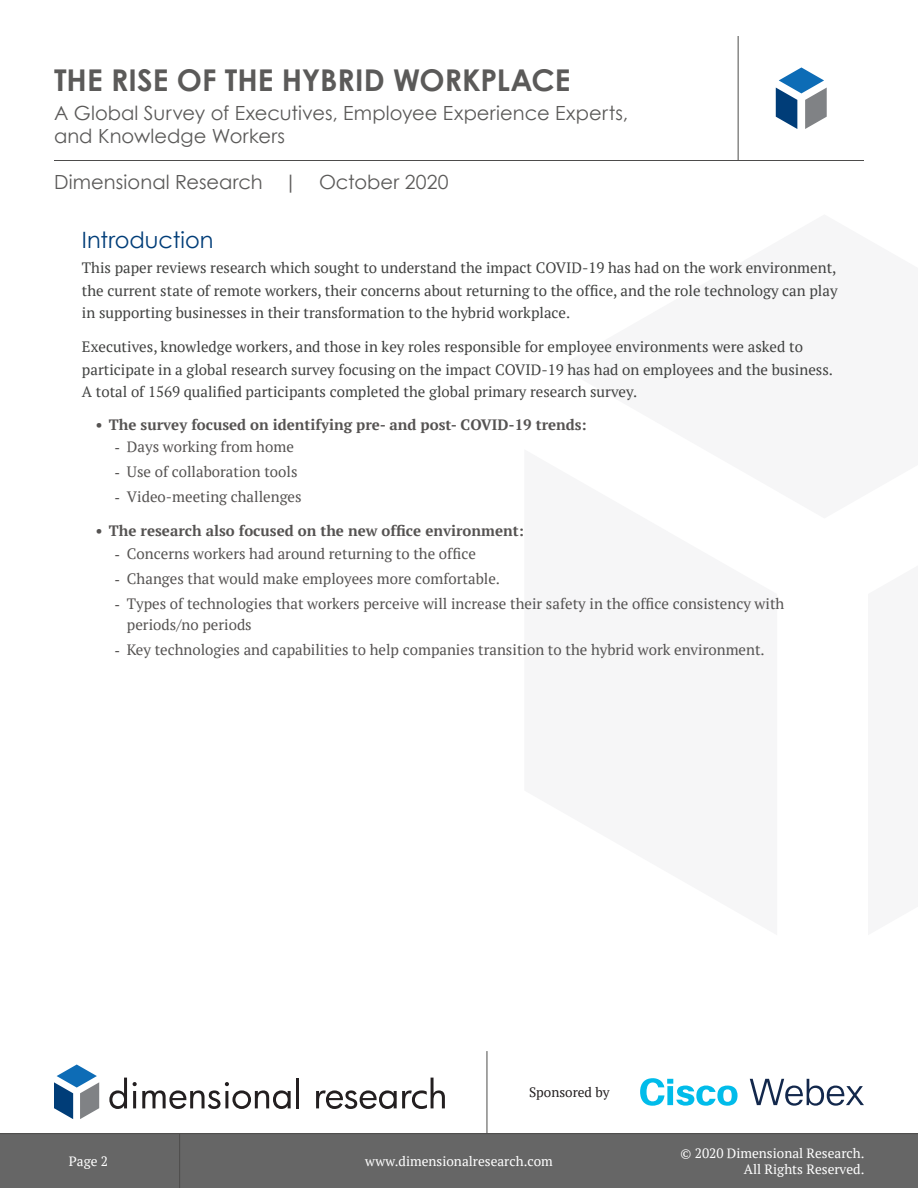
<style>
.page{position:relative;width:918px;height:1188px;background:#fff}
.page>*{position:absolute;margin:0;border:0;box-sizing:border-box;transform-origin:0 0}
.t1{font:700 30px "Century Gothic";color:#5b5a59}
.Subheader{font:22.5px "Century Gothic";color:#003d78}
.t2{font:19.5px/23.4px "Century Gothic";letter-spacing:.005em;color:#5b5a59}
.Content{font:15px/22.5px "PT Serif";color:#404140;text-align:justify}
.t3{font:15px/21px "PT Serif";color:#555352}
.t4{font:700 15px "PT Serif";color:#555352}
.t5{font:13.5px/16.2px "PT Serif";color:#fff;text-align:right}
.t6{font:13.5px "PT Serif";color:#231f20}
.s1{font-family:"Times New Roman"}
</style>
<div class="page">
<div style="left:0;top:1134px;width:918px;height:54px;background:#666"></div>
<hr style="left:0;top:1133px;width:918px;height:1px;background:#4d4c4b">
<hr style="left:179px;top:1134px;width:1px;height:54px;background:#4d4c4b">
<hr style="left:54px;top:160px;width:810px;height:1px;background:#4d4c4b">
<hr style="left:738px;top:36px;width:1px;height:124px;background:#4d4c4b">
<svg style="left:776px;top:67px;width:51px;height:62px"></svg>
<svg style="left:54px;top:1065px;width:45px;height:54px"></svg>
<svg style="left:109px;top:1078px;width:18px;height:31px"></svg>
<svg style="left:133px;top:1082px;width:158px;height:27px"></svg>
<hr style="left:296px;top:1078px;width:3px;height:30px;background:#231f20">
<svg style="left:316px;top:1078px;width:129px;height:31px"></svg>
<hr style="left:487px;top:1051px;width:1px;height:83px;background:#4d4c4b">
<svg style="left:640px;top:1078px;width:98px;height:28px"></svg>
<svg style="left:750px;top:1079px;width:114px;height:27px"></svg>
<h1 class="t1" style="left:54px;top:61px;width:518px">THE RISE OF THE HYBRID WORKPLACE</h1>
<h3 class="t2" style="left:54px;top:101px;width:576px">A Global Survey of Executives, Employee Experience Experts, and Knowledge Workers</h3>
<h3 class="t2" style="left:54px;top:170px;width:396px">Dimensional Research | October 2020</h3>
<p class="Subheader" style="left:82px;top:226px;width:133px">Introduction</p>
<p class="Content" style="left:82px;top:257px;width:757px">This paper reviews research which sought to understand the impact COVID-19 has had on the work environment, the current state of remote workers, their concerns about returning to the office, and the role technology can play in supporting businesses in their transformation to the hybrid workplace.</p>
<p class="Content" style="left:82px;top:335px;width:753px;text-align:left">Executives, knowledge workers, and those in key roles responsible for employee environments were asked to participate in a global research survey focusing on the impact COVID-19 has had on employees and the business.<br>A total of 1569 qualified participants completed the global primary research survey.</p>
<p class="t4" style="left:95px;top:414px;width:493px">• The survey focused on identifying pre- and post- COVID-19 trends:</p>
<p class="t3" style="left:115px;top:436px;width:180px"><span class="s1">-</span> Days working from home</p>
<p class="t3" style="left:115px;top:461px;width:184px"><span class="s1">-</span> Use of collaboration tools</p>
<p class="t3" style="left:115px;top:486px;width:188px"><span class="s1">-</span> Video-meeting challenges</p>
<p class="t4" style="left:95px;top:521px;width:430px">• The research also focused on the new office environment:</p>
<p class="t3" style="left:115px;top:543px;width:362px"><span class="s1">-</span> Concerns workers had around returning to the office</p>
<p class="t3" style="left:115px;top:568px;width:387px"><span class="s1">-</span> Changes that would make employees more comfortable.</p>
<p class="t3" style="left:127px;top:593px;width:659px;text-indent:-12px"><span class="s1">-</span> Types of technologies that workers perceive will increase their safety in the office consistency with periods/no periods</p>
<p class="t3" style="left:115px;top:639px;width:651px"><span class="s1">-</span> Key technologies and capabilities to help companies transition to the hybrid work environment.</p>
<p class="t5" style="left:69px;top:1153px;width:41px">Page 2</p>
<p class="t6" style="left:529px;top:1083px;width:82px">Sponsored by</p>
<p class="t5" style="left:365px;top:1153px;width:189px">www.dimensionalresearch.com</p>
<p class="t5" style="left:681px;top:1145px;width:185px">© 2020 Dimensional Research.<br>All Rights Reserved.</p>
</div>
